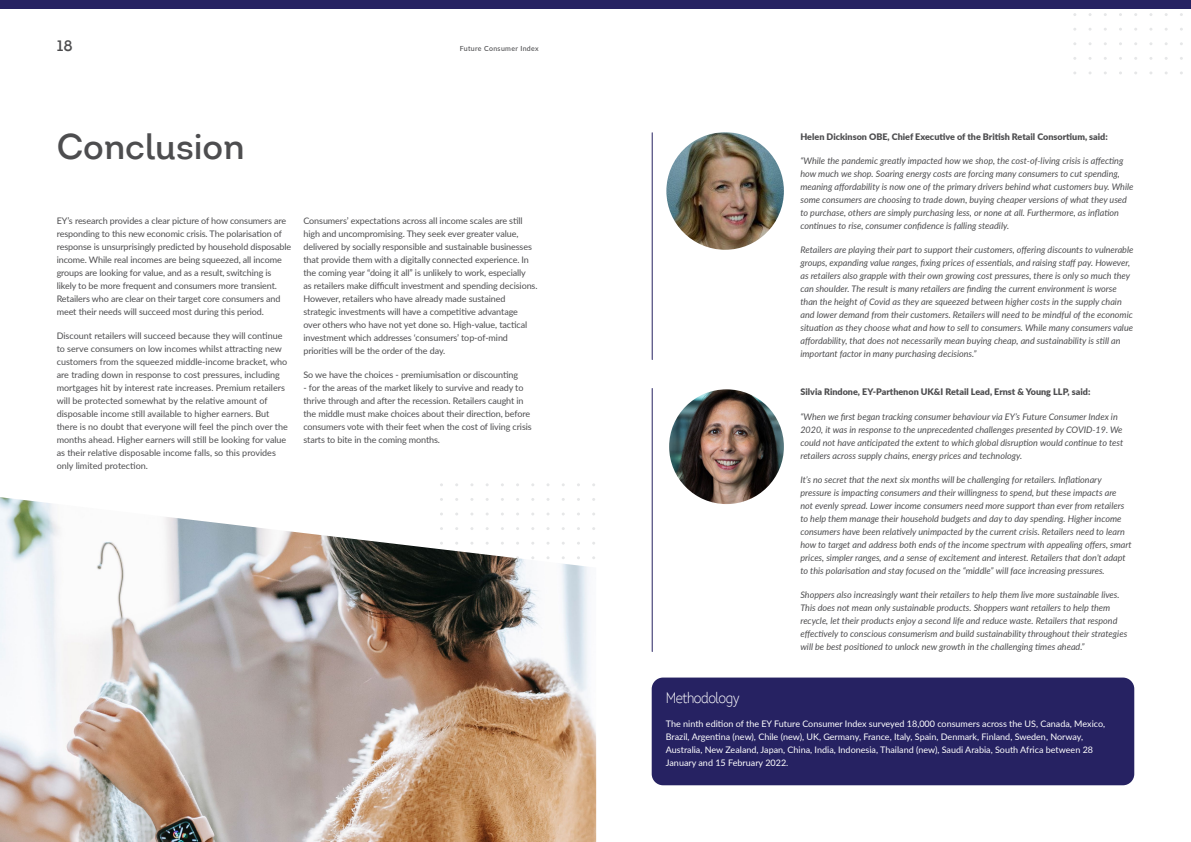
<style>
.page{position:relative;width:1191px;height:842px;background:#fff}
.page>*{position:absolute;margin:0;border:0;box-sizing:border-box;transform-origin:0 0}
.t1{font:600 35px "Intro";color:#4d4d4f}
.t2{font:300 15px "Intro Cond";letter-spacing:-.03em;color:#fff}
.t3{font:15px "Intro Semi Bold Caps";color:#4d4d4f}
.t4{font:italic 9px/13px "Lato";color:#4d4d4f}
.t5{font:9px/13px "Lato";letter-spacing:-.01em;color:#4d4d4f}
.t6{font:9px/13px "Lato";color:#fff}
.t7{font:900 9px "Lato";color:#4d4d4f}
.t8{font:500 7px "Lato";letter-spacing:.05em;color:#4d4d4f}
</style>
<div class="page">
<img style="left:0;top:497px;width:596px;height:345px">
<img style="left:666px;top:132px;width:118px;height:118px;border-radius:59px">
<hr style="left:651px;top:133px;width:1px;height:227px;background:#262262">
<hr style="left:651px;top:388px;width:1px;height:263px;background:#262262">
<img style="left:669px;top:389px;width:115px;height:115px;border-radius:57px">
<div style="left:651px;top:677px;width:483px;height:108px;background:#262262;border-radius:11px"></div>
<div style="left:595px;top:0;width:596px;height:9px;background:#262262"></div>
<div style="left:0;top:0;width:595px;height:9px;background:#262262"></div>
<h2 class="t3" style="left:57px;top:36px;width:17px">18</h2>
<p class="t8" style="left:460px;top:43px;width:81px">Future Consumer Index</p>
<h1 class="t1" style="left:57px;top:124px;width:189px">Conclusion</h1>
<p class="t5" style="left:57px;top:214px;width:236px">EY’s research provides a clear picture of how consumers are responding to this new economic crisis. The polarisation of response is unsurprisingly predicted by household disposable income. While real incomes are being squeezed, all income groups are looking for value, and as a result, switching is likely to be more frequent and consumers more transient.<br>Retailers who are clear on their target core consumers and meet their needs will succeed most during this period.</p>
<p class="t5" style="left:57px;top:329px;width:233px">Discount retailers will succeed because they will continue to serve consumers on low incomes whilst attracting new customers from the squeezed middle-income bracket, who are trading down in response to cost pressures, including mortgages hit by interest rate increases. Premium retailers will be protected somewhat by the relative amount of disposable income still available to higher earners. But there is no doubt that everyone will feel the pinch over the months ahead. Higher earners will still be looking for value as their relative disposable income falls, so this provides only limited protection.</p>
<p class="t5" style="left:303px;top:214px;width:236px">Consumers’ expectations across all income scales are still high and uncompromising. They seek ever greater value, delivered by socially responsible and sustainable businesses that provide them with a digitally connected experience. In the coming year “doing it all” is unlikely to work, especially<br>as retailers make difficult investment and spending decisions.<br>However, retailers who have already made sustained strategic investments will have a competitive advantage<br>over others who have not yet done so. High-value, tactical investment which addresses ‘consumers’ top-of-mind priorities will be the order of the day.</p>
<p class="t5" style="left:303px;top:368px;width:216px">So we have the choices - premiumisation or discounting</p>
<p class="t5" style="left:303px;top:381px;width:230px">- for the areas of the market likely to survive and ready to thrive through and after the recession. Retailers caught in the middle must make choices about their direction, before consumers vote with their feet when the cost of living crisis starts to bite in the coming months.</p>
<p class="t7" style="left:800px;top:129px;width:309px">Helen Dickinson OBE, Chief Executive of the British Retail Consortium, said:</p>
<p class="t4" style="left:800px;top:154px;width:334px">“While the pandemic greatly impacted how we shop, the cost-of-living crisis is affecting how much we shop. Soaring energy costs are forcing many consumers to cut spending, meaning affordability is now one of the primary drivers behind what customers buy. While some consumers are choosing to trade down, buying cheaper versions of what they used to purchase, others are simply purchasing less, or none at all. Furthermore, as inflation continues to rise, consumer confidence is falling steadily.</p>
<p class="t4" style="left:800px;top:243px;width:334px">Retailers are playing their part to support their customers, offering discounts to vulnerable groups, expanding value ranges, fixing prices of essentials, and raising staff pay. However, as retailers also grapple with their own growing cost pressures, there is only so much they can shoulder. The result is many retailers are finding the current environment is worse than the height of Covid as they are squeezed between higher costs in the supply chain and lower demand from their customers. Retailers will need to be mindful of the economic situation as they choose what and how to sell to consumers. While many consumers value affordability, that does not necessarily mean buying cheap, and sustainability is still an important factor in many purchasing decisions.”</p>
<p class="t7" style="left:800px;top:385px;width:291px">Silvia Rindone, EY-Parthenon UK&amp;I Retail Lead, Ernst &amp; Young LLP, said:</p>
<p class="t4" style="left:800px;top:409px;width:324px">“When we first began tracking consumer behaviour via EY’s Future Consumer Index in 2020, it was in response to the unprecedented challenges presented by COVID-19. We could not have anticipated the extent to which global disruption would continue to test retailers across supply chains, energy prices and technology.</p>
<p class="t4" style="left:800px;top:473px;width:333px">It’s no secret that the next six months will be challenging for retailers. Inflationary pressure is impacting consumers and their willingness to spend, but these impacts are<br>not evenly spread. Lower income consumers need more support than ever from retailers to help them manage their household budgets and day to day spending. Higher income consumers have been relatively unimpacted by the current crisis. Retailers need to learn how to target and address both ends of the income spectrum with appealing offers, smart prices, simpler ranges, and a sense of excitement and interest. Retailers that don’t adapt to this polarisation and stay focused on the “middle” will face increasing pressures.</p>
<p class="t4" style="left:800px;top:588px;width:328px">Shoppers also increasingly want their retailers to help them live more sustainable lives.<br>This does not mean only sustainable products. Shoppers want retailers to help them recycle, let their products enjoy a second life and reduce waste. Retailers that respond effectively to conscious consumerism and build sustainability throughout their strategies will be best positioned to unlock new growth in the challenging times ahead.”</p>
<h2 class="t2" style="left:666px;top:688px;width:75px">Methodology</h2>
<p class="t6" style="left:666px;top:717px;width:441px">The ninth edition of the EY Future Consumer Index surveyed 18,000 consumers across the US, Canada, Mexico, Brazil, Argentina (new), Chile (new), UK, Germany, France, Italy, Spain, Denmark, Finland, Sweden, Norway, Australia, New Zealand, Japan, China, India, Indonesia, Thailand (new), Saudi Arabia, South Africa between 28<br>January and 15 February 2022.</p>
</div>
